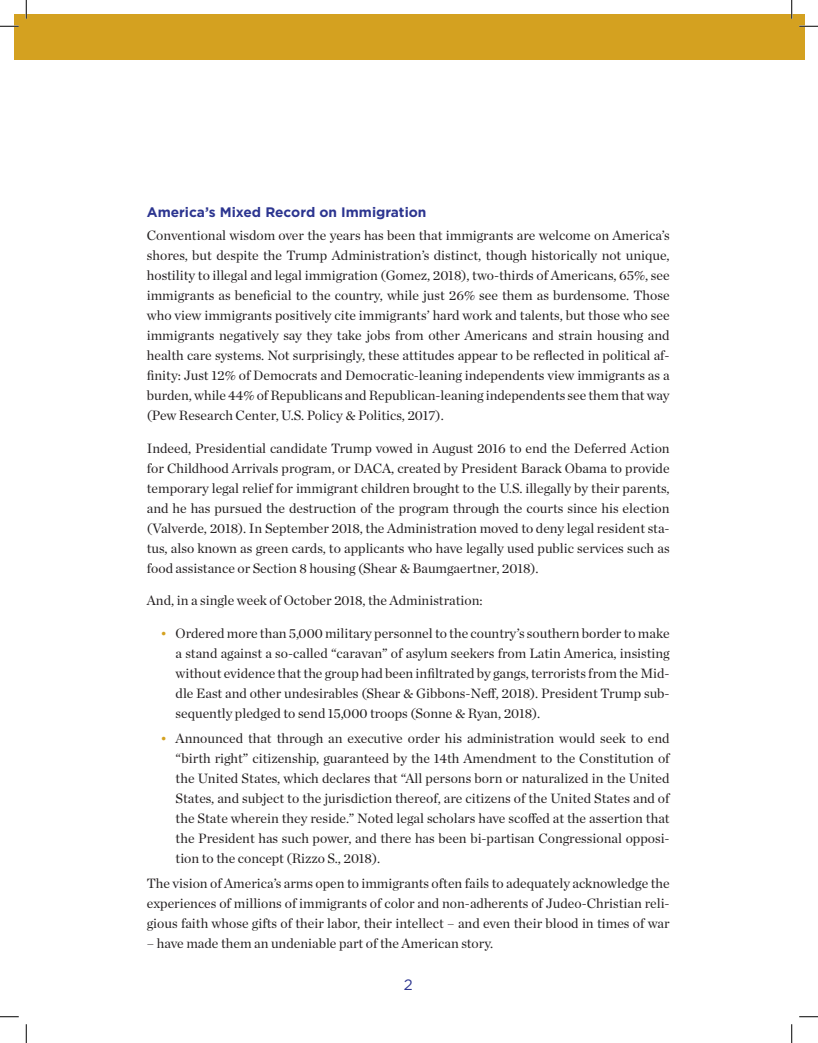
<style>
.page{position:relative;width:818px;height:1043px;background:#fff}
.page>*{position:absolute;margin:0;border:0;box-sizing:border-box;transform-origin:0 0}
.t1{font:15px "Gotham";color:#2c3590}
.t2{font:13.75px/20px "Chronicle Deck";color:#231f20;text-align:justify}
.t3{font:700 13.75px "Gotham";color:#2c3590}
.s1{color:#d4a120}
</style>
<div class="page">
<div style="left:14px;top:14px;width:777px;height:45px;background:#d4a120"></div>
<div style="left:791px;top:14px;width:13px;height:45px;background:#d4a120"></div>
<svg style="left:0;top:25px;width:19px;height:2px"></svg>
<svg style="left:799px;top:25px;width:19px;height:2px"></svg>
<svg style="left:0;top:1016px;width:19px;height:1px"></svg>
<svg style="left:799px;top:1016px;width:19px;height:1px"></svg>
<svg style="left:25px;top:0;width:2px;height:19px"></svg>
<svg style="left:25px;top:1024px;width:2px;height:18px"></svg>
<svg style="left:790px;top:0;width:2px;height:19px"></svg>
<svg style="left:791px;top:1024px;width:1px;height:18px"></svg>
<p class="t3" style="left:147px;top:203px;width:281px">America’s Mixed Record on Immigration</p>
<p class="t2" style="left:147px;top:224px;width:524px">Conventional wisdom over the years has been that immigrants are welcome on America’s shores, but despite the Trump Administration’s distinct, though historically not unique, hostility to illegal and legal immigration (Gomez, 2018), two-thirds of Americans, 65%, see immigrants as beneficial to the country, while just 26% see them as burdensome. Those who view immigrants positively cite immigrants’ hard work and talents, but those who see immigrants negatively say they take jobs from other Americans and strain housing and health care systems. Not surprisingly, these attitudes appear to be reflected in political af&shy;finity: Just 12% of Democrats and Democratic-leaning independents view immigrants as a burden, while 44% of Republicans and Republican-leaning independents see them that way (Pew Research Center, U.S. Policy &amp; Politics, 2017).</p>
<p class="t2" style="left:147px;top:437px;width:524px">Indeed, Presidential candidate Trump vowed in August 2016 to end the Deferred Action for Childhood Arrivals program, or DACA, created by President Barack Obama to provide temporary legal relief for immigrant children brought to the U.S. illegally by their parents, and he has pursued the destruction of the program through the courts since his election (Valverde, 2018). In September 2018, the Administration moved to deny legal resident sta&shy;tus, also known as green cards, to applicants who have legally used public services such as food assistance or Section 8 housing (Shear &amp; Baumgaertner, 2018).</p>
<p class="t2" style="left:147px;top:589px;width:337px">And, in a single week of October 2018, the Administration:</p>
<p class="t2" style="left:176px;top:622px;width:495px;text-indent:-15px"><span class="s1">•</span> Ordered more than 5,000 military personnel to the country’s southern border to make a stand against a so-called “caravan” of asylum seekers from Latin America, insisting without evidence that the group had been infiltrated by gangs, terrorists from the Mid&shy;dle East and other undesirables (Shear &amp; Gibbons-Neff, 2018). President Trump sub&shy;sequently pledged to send 15,000 troops (Sonne &amp; Ryan, 2018).</p>
<p class="t2" style="left:176px;top:727px;width:495px;text-indent:-15px"><span class="s1">•</span> Announced that through an executive order his administration would seek to end “birth right” citizenship, guaranteed by the 14th Amendment to the Constitution of the United States, which declares that “All persons born or naturalized in the United States, and subject to the jurisdiction thereof, are citizens of the United States and of the State wherein they reside.” Noted legal scholars have scoffed at the assertion that the President has such power, and there has been bi-partisan Congressional opposi&shy;tion to the concept (Rizzo S., 2018).</p>
<p class="t2" style="left:147px;top:872px;width:524px">The vision of America’s arms open to immigrants often fails to adequately acknowledge the experiences of millions of immigrants of color and non-adherents of Judeo-Christian reli&shy;gious faith whose gifts of their labor, their intellect – and even their blood in times of war</p>
<p class="t2" style="left:147px;top:932px;width:348px">– have made them an undeniable part of the American story.</p>
<p class="t1" style="left:404px;top:975px;width:10px">2</p>
</div>
